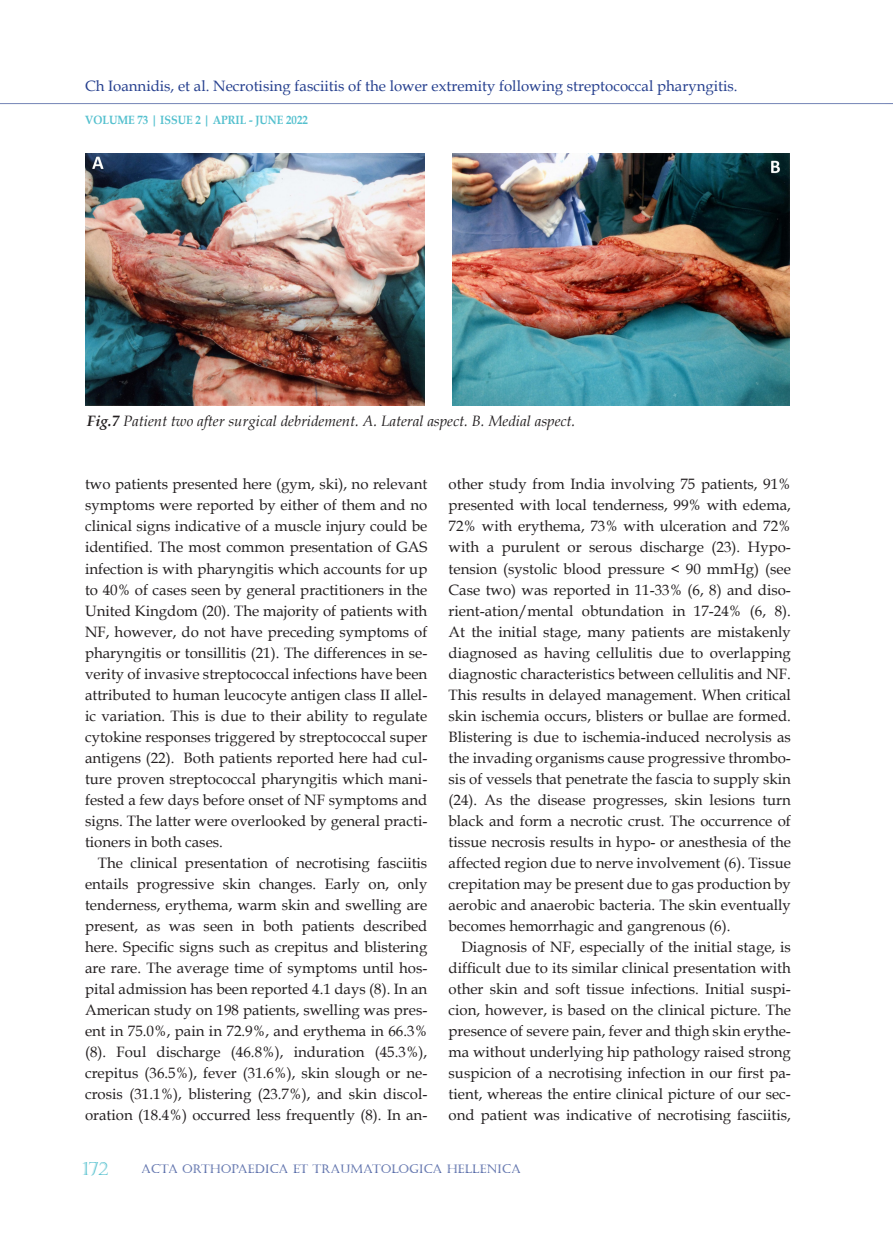
<style>
.page{position:relative;width:893px;height:1234px;background:#fff}
.page>*{position:absolute;margin:0;border:0;box-sizing:border-box;transform-origin:0 0}
.t1{font:18px "Castellar";color:#54c0ce}
.Βασικό{font:15px/21px "Book Antiqua";color:#231f20;text-align:justify}
.t2{font:15px "Book Antiqua";color:#253f8e}
.Βασικό-2{font:italic 15px "Book Antiqua";color:#231f20}
.t3{font:12px "Castellar";color:#253f8e}
.t4{font:700 12px "Book Antiqua";color:#54c0ce;scale:.9 1}
.s1{font-weight:700}
</style>
<div class="page">
<hr style="left:0;top:103px;width:893px;height:3px;background:#231f20;opacity:.75">
<img style="left:85px;top:153px;width:339px;height:253px">
<img style="left:453px;top:153px;width:336px;height:252px">
<p class="t2" style="left:85px;top:75px;width:654px">Ch Ioannidis, et al. Necrotising fasciitis of the lower extremity following streptococcal pharyngitis.</p>
<p class="t4" style="left:85px;top:111px;width:249px">VOLUME 73 | ISSUE 2 | APRIL - JUNE 2022</p>
<p class="Βασικό-2" style="left:87px;top:410px;width:490px"><span class="s1">Fig.7</span> Patient two after surgical debridement. A. Lateral aspect. B. Medial aspect.</p>
<p class="Βασικό" style="left:85px;top:473px;width:344px">two patients presented here (gym, ski), no relevant symptoms were reported by either of them and no clinical signs indicative of a muscle injury could be identified. The most common presentation of GAS infection is with pharyngitis which accounts for up to 40% of cases seen by general practitioners in the United Kingdom (20). The majority of patients with NF, however, do not have preceding symptoms of pharyngitis or tonsillitis (21). The differences in se&shy;verity of invasive streptococcal infections have been attributed to human leucocyte antigen class II allel&shy;ic variation. This is due to their ability to regulate cytokine responses triggered by streptococcal super antigens (22). Both patients reported here had cul&shy;ture proven streptococcal pharyngitis which mani&shy;fested a few days before onset of NF symptoms and signs. The latter were overlooked by general practi&shy;tioners in both cases.</p>
<p class="Βασικό" style="left:85px;top:851px;width:344px;text-indent:13px">The clinical presentation of necrotising fasciitis entails progressive skin changes. Early on, only tenderness, erythema, warm skin and swelling are present, as was seen in both patients described here. Specific signs such as crepitus and blistering are rare. The average time of symptoms until hos&shy;pital admission has been reported 4.1 days (8). In an American study on 198 patients, swelling was pres&shy;ent in 75.0%, pain in 72.9%, and erythema in 66.3% (8). Foul discharge (46.8%), induration (45.3%), crepitus (36.5%), fever (31.6%), skin slough or ne&shy;crosis (31.1%), blistering (23.7%), and skin discol&shy;oration (18.4%) occurred less frequently (8). In an-</p>
<p class="Βασικό" style="left:449px;top:473px;width:344px">other study from India involving 75 patients, 91% presented with local tenderness, 99% with edema, 72% with erythema, 73% with ulceration and 72% with a purulent or serous discharge (23). Hypo&shy;tension (systolic blood pressure &lt; 90 mmHg) (see Case two) was reported in 11-33% (6, 8) and diso&shy;rient-ation/mental obtundation in 17-24% (6, 8).<br>At the initial stage, many patients are mistakenly diagnosed as having cellulitis due to overlapping diagnostic characteristics between cellulitis and NF.<br>This results in delayed management. When critical skin ischemia occurs, blisters or bullae are formed.<br>Blistering is due to ischemia-induced necrolysis as the invading organisms cause progressive thrombo&shy;sis of vessels that penetrate the fascia to supply skin (24). As the disease progresses, skin lesions turn black and form a necrotic crust. The occurrence of tissue necrosis results in hypo- or anesthesia of the affected region due to nerve involvement (6). Tissue crepitation may be present due to gas production by aerobic and anaerobic bacteria. The skin eventually becomes hemorrhagic and gangrenous (6).</p>
<p class="Βασικό" style="left:449px;top:935px;width:344px;text-indent:13px">Diagnosis of NF, especially of the initial stage, is difficult due to its similar clinical presentation with other skin and soft tissue infections. Initial suspi&shy;cion, however, is based on the clinical picture. The presence of severe pain, fever and thigh skin erythe&shy;ma without underlying hip pathology raised strong suspicion of a necrotising infection in our first pa&shy;tient, whereas the entire clinical picture of our sec&shy;ond patient was indicative of necrotising fasciitis,</p>
<p class="t1" style="left:82px;top:1157px;width:28px">172</p>
<p class="t3" style="left:141px;top:1161px;width:381px">ACTA ORTHOPAEDICA ET TRAUMATOLOGICA HELLENICA</p>
</div>
